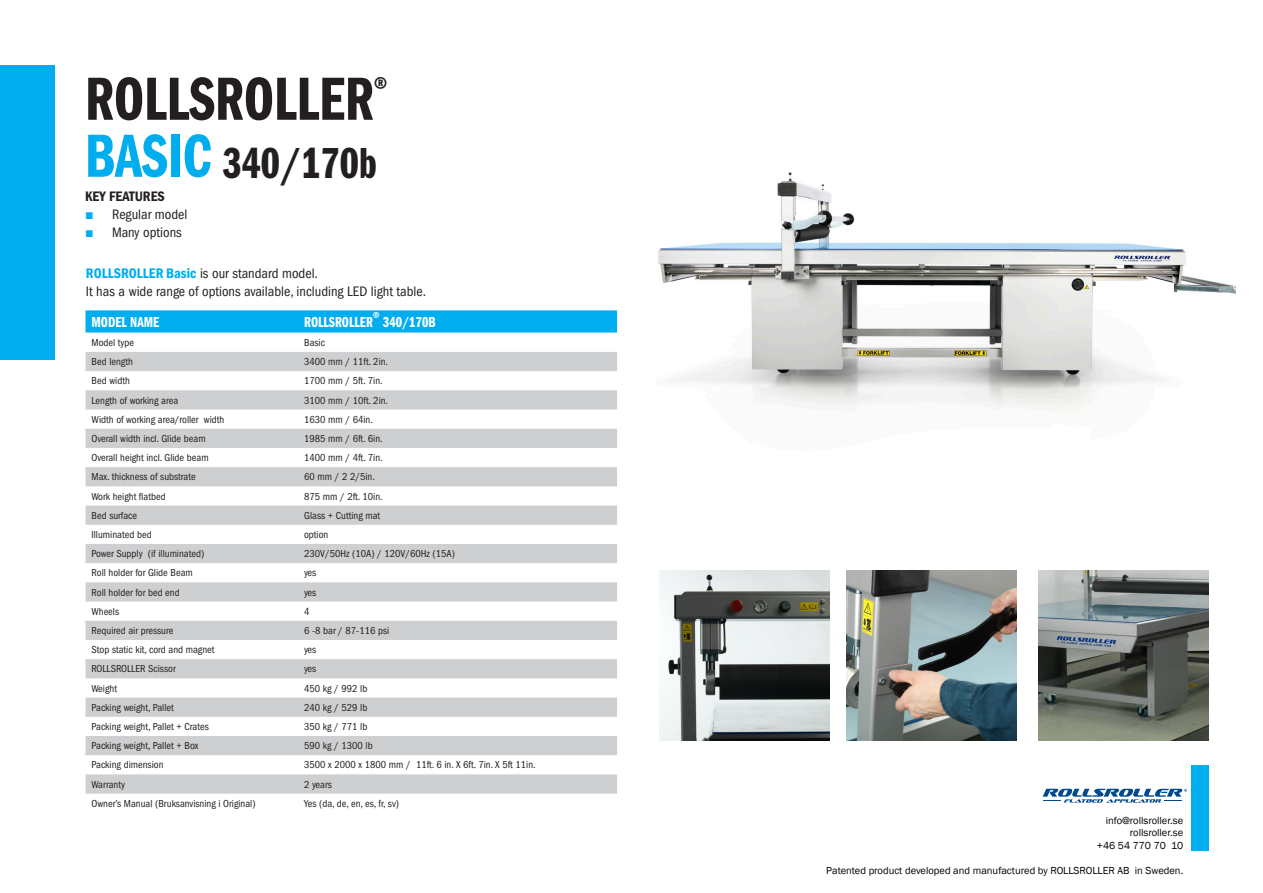
<style>
.page{position:relative;width:1263px;height:893px;background:#fff}
.page>*{position:absolute;margin:0;border:0;box-sizing:border-box;transform-origin:0 0}
.t1{font:63px/57px "ITC Franklin Gothic Std Dm Cp";color:#231f20}
.t2{font:45px "ITC Franklin Gothic Std Dm Cp";color:#231f20}
.t3{font:15px "ITC Franklin Gothic Std Dm Cp";color:#fff}
.t4{font:condensed 14.25px/18px "ITC Franklin Gothic Std";color:#231f20}
.t5{font:14.25px "ITC Franklin Gothic Std Dm Cd";color:#231f20}
.t6{font:condensed 10.5px "ITC Franklin Gothic Std";color:#231f20}
.t7{font:10.5px/12.6px "Franklin Gothic";color:#000;text-align:right}
.s1{color:#00aeef}
.s2{font-family:"Franklin Gothic";font-stretch:normal;color:#00aeef}
.s3{font-family:"Franklin Gothic";font-weight:600;color:#00aeef}
.s4{font-weight:600;font-size:13.5px;color:#fff}
</style>
<div class="page">
<div style="left:0;top:65px;width:54px;height:295px;background:#00aeef"></div>
<div style="left:1192px;top:766px;width:17px;height:85px;background:#00aeef"></div>
<svg style="left:1043px;top:789px;width:144px;height:14px"></svg>
<img style="left:846px;top:570px;width:170px;height:170px">
<img style="left:659px;top:570px;width:170px;height:170px">
<img style="left:1039px;top:570px;width:170px;height:170px">
<img style="left:617px;top:172px;width:618px;height:236px">
<svg style="left:85px;top:310px;width:532px;height:23px;background:#0ab1ef"></svg>
<svg style="left:85px;top:352px;width:532px;height:442px;fill:#d5d5d7"></svg>
<h1 class="t1" style="left:85px;top:71px;width:304px">ROLLSROLLER<sup>®<br></sup><span class="s1">BASIC</span></h1>
<p class="t2" style="left:223px;top:138px;width:156px">340/170b</p>
<h3 class="t5" style="left:85px;top:188px;width:81px">KEY FEATURES</h3>
<h3 class="t4" style="left:85px;top:206px;width:104px"><span class="s2">■</span> Regular model</h3>
<h3 class="t4" style="left:85px;top:224px;width:98px"><span class="s2">■</span> Many options</h3>
<h3 class="t4" style="left:86px;top:264px;width:342px"><span class="s3">ROLLSROLLER Basic</span> is our standard model.<br>It has a wide range of options available, including LED light table.</h3>
<p class="t3" style="left:91px;top:313px;width:69px">MODEL NAME</p>
<p class="t3" style="left:304px;top:313px;width:133px">ROLLSROLLER® 340/170B</p>
<p class="t6" style="left:91px;top:337px;width:44px">Model type</p>
<p class="t6" style="left:304px;top:337px;width:22px">Basic</p>
<p class="t6" style="left:91px;top:356px;width:43px">Bed length</p>
<p class="t6" style="left:304px;top:356px;width:86px">3400 mm / 11ft. 2in.</p>
<p class="t6" style="left:91px;top:375px;width:40px">Bed width</p>
<p class="t6" style="left:304px;top:375px;width:80px">1700 mm / 5ft. 7in.</p>
<p class="t6" style="left:91px;top:394px;width:88px">Length of working area</p>
<p class="t6" style="left:304px;top:394px;width:86px">3100 mm / 10ft. 2in.</p>
<p class="t6" style="left:91px;top:413px;width:134px">Width of working area/roller width</p>
<p class="t6" style="left:304px;top:413px;width:70px">1630 mm / 64in.</p>
<p class="t6" style="left:91px;top:433px;width:116px">Overall width incl. Glide beam</p>
<p class="t6" style="left:304px;top:433px;width:80px">1985 mm / 6ft. 6in.</p>
<p class="t6" style="left:91px;top:452px;width:119px">Overall height incl. Glide beam</p>
<p class="t6" style="left:304px;top:452px;width:80px">1400 mm / 4ft. 7in.</p>
<p class="t6" style="left:91px;top:471px;width:106px">Max. thickness of substrate</p>
<p class="t6" style="left:304px;top:471px;width:72px">60 mm / 2 2/5in.</p>
<p class="t6" style="left:91px;top:490px;width:76px">Work height flatbed</p>
<p class="t6" style="left:304px;top:490px;width:80px">875 mm / 2ft. 10in.</p>
<p class="t6" style="left:91px;top:509px;width:47px">Bed surface</p>
<p class="t6" style="left:304px;top:509px;width:78px">Glass + Cutting mat</p>
<p class="t6" style="left:91px;top:529px;width:62px">Illuminated bed</p>
<p class="t6" style="left:304px;top:529px;width:26px">option</p>
<p class="t6" style="left:91px;top:548px;width:114px">Power Supply (if illuminated)</p>
<p class="t6" style="left:304px;top:548px;width:152px">230V/50Hz (10A) / 120V/60Hz (15A)</p>
<p class="t6" style="left:91px;top:567px;width:103px">Roll holder for Glide Beam</p>
<p class="t6" style="left:304px;top:567px;width:14px">yes</p>
<p class="t6" style="left:91px;top:586px;width:90px">Roll holder for bed end</p>
<p class="t6" style="left:304px;top:586px;width:14px">yes</p>
<p class="t6" style="left:91px;top:605px;width:29px">Wheels</p>
<p class="t6" style="left:304px;top:605px;width:7px">4</p>
<p class="t6" style="left:91px;top:625px;width:83px">Required air pressure</p>
<p class="t6" style="left:304px;top:625px;width:87px">6 -8 bar / 87-116 psi</p>
<p class="t6" style="left:91px;top:644px;width:125px">Stop static kit, cord and magnet</p>
<p class="t6" style="left:304px;top:644px;width:14px">yes</p>
<p class="t6" style="left:91px;top:663px;width:86px">ROLLSROLLER Scissor</p>
<p class="t6" style="left:304px;top:663px;width:14px">yes</p>
<p class="t6" style="left:91px;top:682px;width:27px">Weight</p>
<p class="t6" style="left:304px;top:682px;width:65px">450 kg / 992 lb</p>
<p class="t6" style="left:91px;top:701px;width:84px">Packing weight, Pallet</p>
<p class="t6" style="left:304px;top:701px;width:65px">240 kg / 529 lb</p>
<p class="t6" style="left:91px;top:721px;width:119px">Packing weight, Pallet + Crates</p>
<p class="t6" style="left:304px;top:721px;width:65px">350 kg / 771 lb</p>
<p class="t6" style="left:91px;top:740px;width:108px">Packing weight, Pallet + Box</p>
<p class="t6" style="left:304px;top:740px;width:70px">590 kg / 1300 lb</p>
<p class="t6" style="left:91px;top:759px;width:74px">Packing dimension</p>
<p class="t6" style="left:304px;top:759px;width:233px">3500 x 2000 x 1800 mm / 11ft. 6 in. X 6ft. 7in. X 5ft 11in.</p>
<p class="t6" style="left:91px;top:778px;width:35px">Warranty</p>
<p class="t6" style="left:304px;top:778px;width:29px">2 years</p>
<p class="t6" style="left:91px;top:797px;width:166px">Owner’s Manual (Bruksanvisning i Original)</p>
<p class="t6" style="left:304px;top:797px;width:97px">Yes (da, de, en, es, fr, sv)</p>
<p class="t7" style="left:1010px;top:814px;width:174px"><span class="s4">HEADQUATERS:</span> info@rollsroller.se rollsroller.se<br>+46 54 770 70 10</p>
<p class="t7" style="left:826px;top:865px;width:358px">Patented product developed and manufactured by ROLLSROLLER AB in Sweden.</p>
</div>
